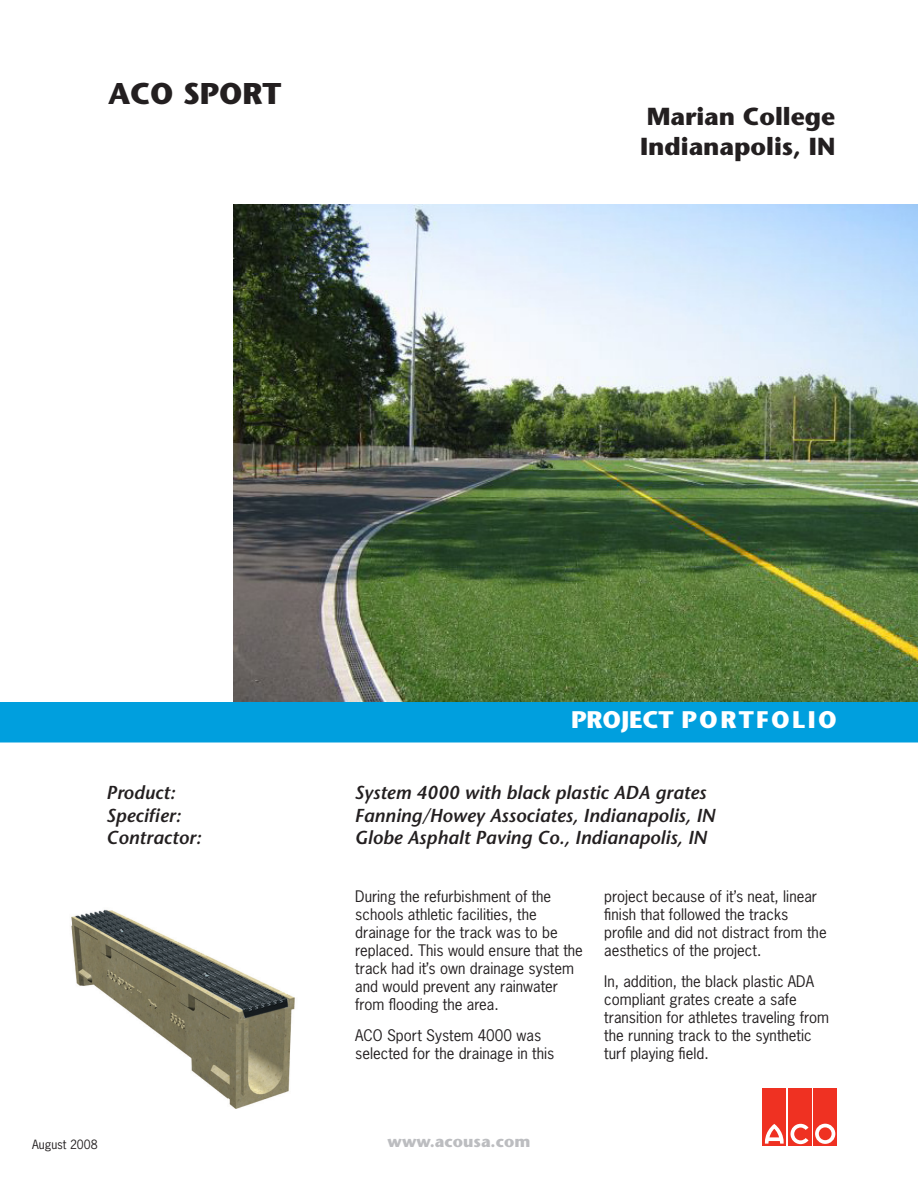
<style>
.page{position:relative;width:918px;height:1188px;background:#fff}
.page>*{position:absolute;margin:0;border:0;box-sizing:border-box;transform-origin:0 0}
.t1{font:700 30px "Stone Sans";color:#231f20}
.t2{font:700 24.6px "Stone Sans";color:#231f20}
.t3{font:700 24px "Stone Sans";letter-spacing:.1em;color:#fff}
.t4{font:italic 600 18.75px "Stone Sans";color:#231f20}
.t5{font:700 16.2px "Stone Sans";color:#bcbdc0}
.t6{font:15px/18px "News Gothic";color:#231f20}
.t7{font:12px "News Gothic";color:#231f20}
</style>
<div class="page">
<img style="left:233px;top:204px;width:685px;height:498px">
<div style="left:0;top:702px;width:918px;height:40px;background:#009fde"></div>
<img style="left:71px;top:909px;width:224px;height:200px">
<div style="left:763px;top:1089px;width:23px;height:57px;background:#ef3122"></div>
<div style="left:788px;top:1089px;width:24px;height:57px;background:#ef3122"></div>
<div style="left:813px;top:1089px;width:24px;height:57px;background:#ef3122"></div>
<svg style="left:815px;top:1124px;width:20px;height:20px"></svg>
<svg style="left:764px;top:1124px;width:45px;height:20px"></svg>
<p class="t1" style="left:108px;top:76px;width:175px">ACO SPORT</p>
<p class="t2" style="left:647px;top:102px;width:190px">Marian College</p>
<p class="t2" style="left:640px;top:132px;width:197px">Indianapolis, IN</p>
<p class="t3" style="left:571px;top:706px;width:267px">PROJECT PORTFOLIO</p>
<p class="t4" style="left:106px;top:782px;width:70px">Product:</p>
<p class="t4" style="left:354px;top:782px;width:353px">System 4000 with black plastic ADA grates</p>
<p class="t4" style="left:106px;top:804px;width:76px">Specifier:</p>
<p class="t4" style="left:354px;top:804px;width:362px">Fanning/Howey Associates, Indianapolis, IN</p>
<p class="t4" style="left:106px;top:827px;width:96px">Contractor:</p>
<p class="t4" style="left:354px;top:827px;width:354px">Globe Asphalt Paving Co., Indianapolis, IN</p>
<p class="t6" style="left:355px;top:887px;width:229px">During the refurbishment of the schools athletic facilities, the drainage for the track was to be replaced. This would ensure that the track had it’s own drainage system and would prevent any rainwater from flooding the area.</p>
<p class="t6" style="left:355px;top:1026px;width:201px">ACO Sport System 4000 was selected for the drainage in this</p>
<p class="t6" style="left:604px;top:887px;width:224px">project because of it’s neat, linear finish that followed the tracks profile and did not distract from the aesthetics of the project.</p>
<p class="t6" style="left:604px;top:972px;width:226px">In, addition, the black plastic ADA compliant grates create a safe transition for athletes traveling from the running track to the synthetic turf playing field.</p>
<p class="t7" style="left:32px;top:1136px;width:67px">August 2008</p>
<p class="t5" style="left:388px;top:1132px;width:144px">www.acousa.com</p>
</div>
